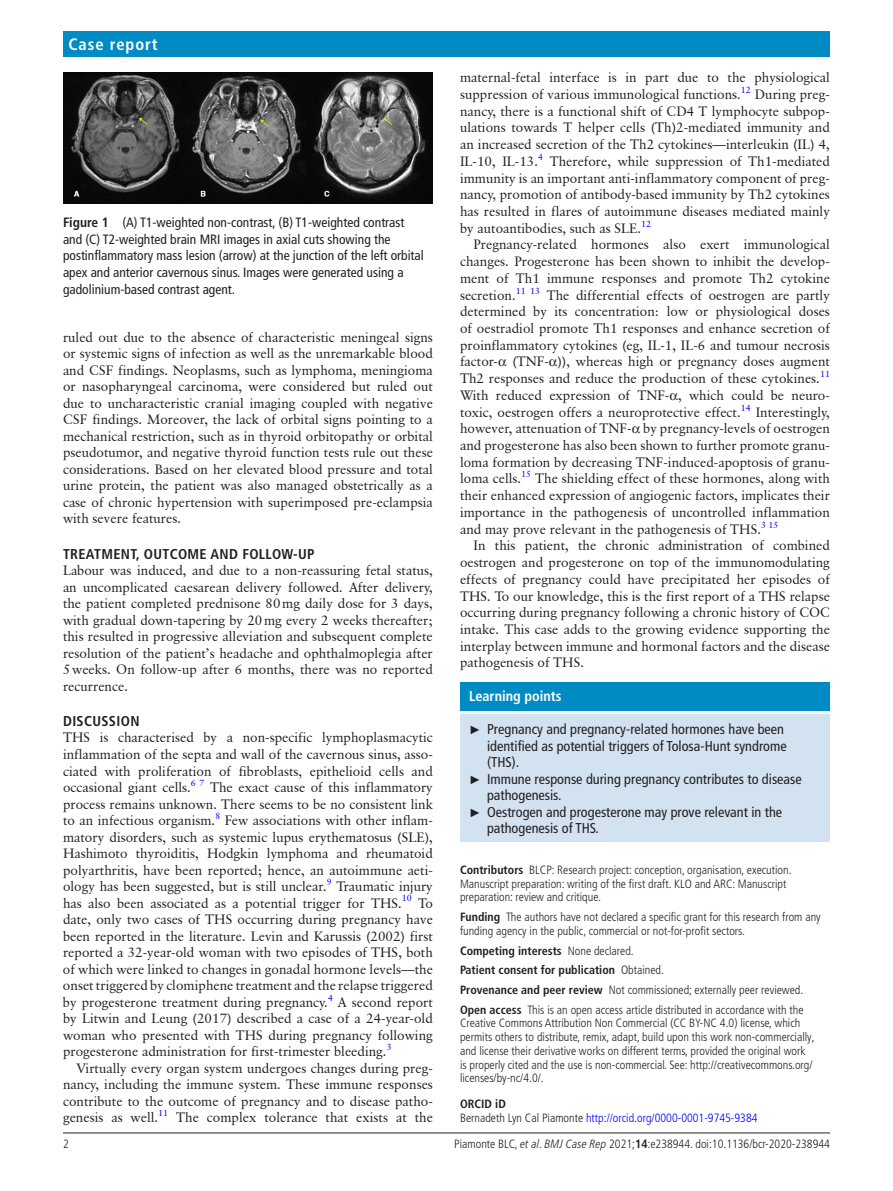
<style>
.page{position:relative;width:893px;height:1191px;background:#fff}
.page>*{position:absolute;margin:0;border:0;box-sizing:border-box;transform-origin:0 0}
.t1{font:700 condensed 16.5px "Frutiger LT Pro";letter-spacing:.055em;color:#fff}
.t2{font:condensed 14.25px "Frutiger LT Pro";color:#231f20}
.t3{font:700 condensed 14.25px "Frutiger LT Pro";letter-spacing:.025em;color:#231f20}
.t4{font:700 condensed 14.25px "Frutiger LT Pro";color:#fff}
.t5{font:13.5px/16.5px "Classical Garamond BT";color:#231f20;text-align:justify}
.t6{font:condensed 13.5px/16.5px "Frutiger LT Pro";color:#231f20}
.t7{font:300 condensed 12px/13.6px "Frutiger LT Pro";color:#231f20}
.t8{font:300 condensed 12px/13.6px "Frutiger LT Pro";color:#00f}
.t9{font:9px "Classical Garamond BT";color:#00f}
.s1{font-weight:700}
.s2{font-family:"Arial";font-stretch:normal;font-size:12px}
.s3{font-weight:700;color:#231f20}
.s4{color:#231f20}
.s5{font-style:italic}
</style>
<div class="page">
<hr style="left:63px;top:1132px;width:767px;height:1px;background:#231f20">
<div style="left:63px;top:31px;width:767px;height:25px;background:#008bc5"></div>
<div style="left:460px;top:682px;width:370px;height:28px;background:#008bc5"></div>
<div style="left:460px;top:714px;width:370px;height:128px;background:#d2e2f0"></div>
<img style="left:63px;top:72px;width:370px;height:131px">
<p class="t1" style="left:69px;top:34px;width:91px">Case report</p>
<p class="t6" style="left:63px;top:215px;width:362px"><span class="s1">Figure 1</span> (A) T1-weighted non-contrast, (B) T1-weighted contrast and (C) T2-weighted brain MRI images in axial cuts showing the postinflammatory mass lesion (arrow) at the junction of the left orbital apex and anterior cavernous sinus. Images were generated using a gadolinium-based contrast agent.</p>
<p class="t5" style="left:63px;top:329px;width:371px">ruled out due to the absence of characteristic meningeal signs or systemic signs of infection as well as the unremarkable blood and CSF findings. Neoplasms, such as lymphoma, meningioma or nasopharyngeal carcinoma, were considered but ruled out due to uncharacteristic cranial imaging coupled with negative CSF findings. Moreover, the lack of orbital signs pointing to a mechanical restriction, such as in thyroid orbitopathy or orbital pseudotumor, and negative thyroid function tests rule out these considerations. Based on her elevated blood pressure and total urine protein, the patient was also managed obstetrically as a case of chronic hypertension with superimposed pre-eclampsia with severe features.</p>
<p class="t3" style="left:63px;top:545px;width:253px">TREATMENT, OUTCOME AND FOLLOW-UP</p>
<p class="t5" style="left:63px;top:562px;width:371px">Labour was induced, and due to a non-reassuring fetal status, an uncomplicated caesarean delivery followed. After delivery, the patient completed prednisone 80mg daily dose for 3 days, with gradual down-tapering by 20mg every 2 weeks thereafter; this resulted in progressive alleviation and subsequent complete resolution of the patient’s headache and ophthalmoplegia after 5weeks. On follow-up after 6 months, there was no reported recurrence.</p>
<p class="t3" style="left:63px;top:712px;width:78px">DISCUSSION</p>
<p class="t5" style="left:63px;top:729px;width:371px">THS is characterised by a non-specific lymphoplasmacytic inflammation of the septa and wall of the cavernous sinus, asso&shy;ciated with proliferation of fibroblasts, epithelioid cells and occasional giant cells.<sup>6</sup> <sup>7</sup> The exact cause of this inflammatory process remains unknown. There seems to be no consistent link to an infectious organism.<sup>8</sup> Few associations with other inflam&shy;matory disorders, such as systemic lupus erythematosus (SLE), Hashimoto thyroiditis, Hodgkin lymphoma and rheumatoid polyarthritis, have been reported; hence, an autoimmune aeti&shy;ology has been suggested, but is still unclear.<sup>9</sup> Traumatic injury has also been associated as a potential trigger for THS.<sup>10</sup></p>
<p class="t5" style="left:63px;top:894px;width:371px;text-indent:355px">To date, only two cases of THS occurring during pregnancy have been reported in the literature. Levin and Karussis (2002) first reported a 32-year-old woman with two episodes of THS, both of which were linked to changes in gonadal hormone levels—the onset triggered by clomiphene treatment and the relapse triggered by progesterone treatment during pregnancy.<sup>4</sup> A second report by Litwin and Leung (2017) described a case of a 24-year-old woman who presented with THS during pregnancy following progesterone administration for first-trimester bleeding.<sup>3</sup></p>
<p class="t5" style="left:63px;top:1059px;width:371px;text-indent:14px">Virtually every organ system undergoes changes during preg&shy;nancy, including the immune system. These immune responses contribute to the outcome of pregnancy and to disease patho&shy;genesis as well.<sup>11</sup></p>
<p class="t5" style="left:176px;top:1109px;width:258px">The complex tolerance that exists at the</p>
<p class="t5" style="left:460px;top:69px;width:371px">maternal-fetal interface is in part due to the physiological suppression of various immunological functions.<sup>12</sup> During preg&shy;nancy, there is a functional shift of CD4 T lymphocyte subpop&shy;ulations towards T helper cells (Th)2-mediated immunity and an increased secretion of the Th2 cytokines—interleukin (IL) 4, IL-10, IL-13.<sup>4</sup> Therefore, while suppression of Th1-mediated immunity is an important anti-inflammatory component of preg&shy;nancy, promotion of antibody-based immunity by Th2 cytokines has resulted in flares of autoimmune diseases mediated mainly by autoantibodies, such as SLE.</p>
<p class="t9" style="left:641px;top:218px;width:11px">12</p>
<p class="t5" style="left:460px;top:236px;width:371px;text-indent:14px">Pregnancy-related hormones also exert immunological changes. Progesterone has been shown to inhibit the develop&shy;ment of Th1 immune responses and promote Th2 cytokine secretion.<sup>11</sup> <sup>13</sup> The differential effects of oestrogen are partly determined by its concentration: low or physiological doses of oestradiol promote Th1 responses and enhance secretion of proinflammatory cytokines (eg, IL-1, IL-6 and tumour necrosis factor- (TNF- )), whereas high or pregnancy doses augment Th2 responses and reduce the production of these cytokines.</p>
<p class="t9" style="left:820px;top:368px;width:11px">11</p>
<p class="t5" style="left:460px;top:387px;width:371px">With reduced expression of TNF- , which could be neuro&shy;toxic, oestrogen offers a neuroprotective effect.<sup>14</sup> Interestingly, however, attenuation of TNF- by pregnancy-levels of oestrogen and progesterone has also been shown to further promote granu&shy;loma formation by decreasing TNF-induced-apoptosis of granu&shy;loma cells.<sup>15</sup> The shielding effect of these hormones, along with their enhanced expression of angiogenic factors, implicates their importance in the pathogenesis of uncontrolled inflammation and may prove relevant in the pathogenesis of THS.</p>
<p class="t9" style="left:761px;top:519px;width:19px">3 15</p>
<p class="t5" style="left:460px;top:537px;width:371px;text-indent:14px">In this patient, the chronic administration of combined oestrogen and progesterone on top of the immunomodulating effects of pregnancy could have precipitated her episodes of THS. To our knowledge, this is the first report of a THS relapse occurring during pregnancy following a chronic history of COC intake. This case adds to the growing evidence supporting the interplay between immune and hormonal factors and the disease pathogenesis of THS.</p>
<p class="t4" style="left:469px;top:688px;width:94px">Learning points</p>
<p class="t2" style="left:469px;top:721px;width:317px"><span class="s2">►</span> Pregnancy and pregnancy-related hormones have been</p>
<p class="t2" style="left:487px;top:737px;width:301px">identified as potential triggers of Tolosa-Hunt syndrome</p>
<p class="t2" style="left:487px;top:754px;width:34px">(THS).</p>
<p class="t2" style="left:469px;top:770px;width:334px"><span class="s2">►</span> Immune response during pregnancy contributes to disease</p>
<p class="t2" style="left:487px;top:787px;width:76px">pathogenesis.</p>
<p class="t2" style="left:469px;top:803px;width:315px"><span class="s2">►</span> Oestrogen and progesterone may prove relevant in the</p>
<p class="t2" style="left:487px;top:820px;width:113px">pathogenesis of THS.</p>
<p class="t7" style="left:460px;top:863px;width:333px"><span class="s1">Contributors</span> BLCP: Research project: conception, organisation, execution.<br>Manuscript preparation: writing of the first draft. KLO and ARC: Manuscript preparation: review and critique.</p>
<p class="t7" style="left:460px;top:910px;width:362px"><span class="s1">Funding</span> The authors have not declared a specific grant for this research from any funding agency in the public, commercial or not-for-profit sectors.</p>
<p class="t7" style="left:460px;top:940px;width:345px;line-height:19.6px"><span class="s1">Competing interests</span> None declared.<br><span class="s1">Patient consent for publication</span> Obtained.<br><span class="s1">Provenance and peer review</span> Not commissioned; externally peer reviewed.<br><span class="s1">Open access</span> This is an open access article distributed in accordance with the</p>
<p class="t7" style="left:460px;top:1016px;width:356px">Creative Commons Attribution Non Commercial (CC BY-NC 4.0) license, which permits others to distribute, remix, adapt, build upon this work non-commercially, and license their derivative works on different terms, provided the original work is properly cited and the use is non-commercial. See: http://creativecommons.org/ licenses/by-nc/4.0/.</p>
<p class="t8" style="left:460px;top:1097px;width:299px"><span class="s3">ORCID iD<br></span><span class="s4">Bernadeth Lyn Cal Piamonte</span> http://orcid.org/0000-0001-9745-9384</p>
<p class="t7" style="left:63px;top:1136px;width:7px">2</p>
<p class="t7" style="left:454px;top:1136px;width:377px">Piamonte BLC, <span class="s5">et al</span>. <span class="s5">BMJ Case Rep</span> 2021;<span class="s1">14</span>:e238944. doi:10.1136/bcr-2020-238944</p>
</div>
